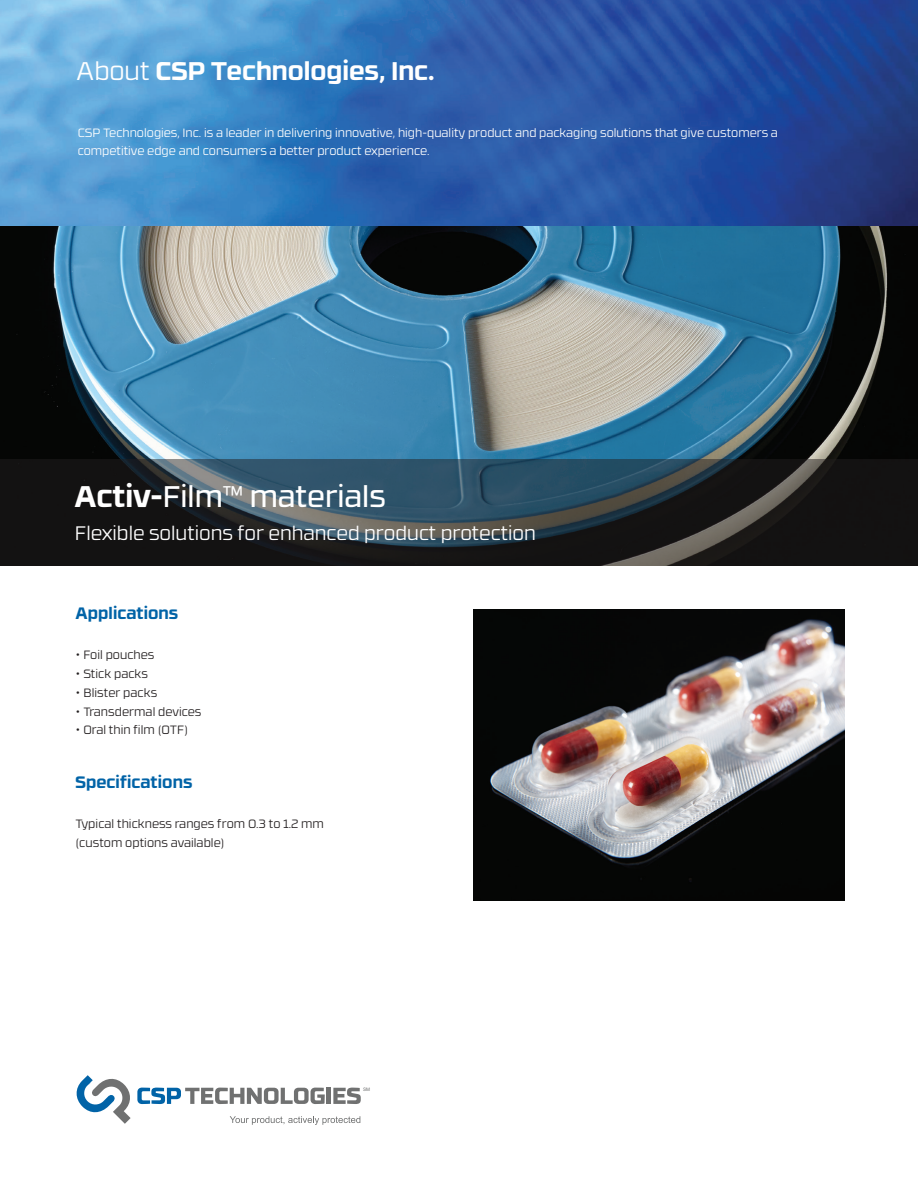
<style>
.page{position:relative;width:918px;height:1188px;background:#fff}
.page>*{position:absolute;margin:0;border:0;box-sizing:border-box;transform-origin:0 0}
.t1{font:29.85px "RB No 3.1";color:#fff}
.t2{font:700 25.5px "RB No 3.1";color:#fff}
.t3{font:300 19.5px "RB No 3.1";color:#fff}
.t4{font:700 16.5px "RB No 3.1";letter-spacing:.005em;color:#0163a7}
.t5{font:300 12px/18px "RB No 3.1";color:#fff}
.t6{font:300 12px/18.8px "RB No 3.1";letter-spacing:.005em;color:#231f20}
.t7{font:4.8px "Arial";color:#707171}
.s1{font-weight:300}
.s2{font-weight:700}
</style>
<div class="page">
<svg style="left:77px;top:1075px;width:284px;height:50px"></svg>
<img style="left:0;top:0;width:918px;height:459px">
<svg style="left:0;top:459px;width:918px;height:107px;background:#262e34"></svg>
<img style="left:473px;top:609px;width:372px;height:291px">
<h2 class="t2" style="left:76px;top:51px;width:360px"><span class="s1">About</span> CSP Technologies, Inc.</h2>
<p class="t5" style="left:78px;top:123px;width:702px">CSP Technologies, Inc. is a leader in delivering innovative, high-quality product and packaging solutions that give customers a competitive edge and consumers a better product experience.</p>
<h1 class="t1" style="left:74px;top:474px;width:313px"><span class="s2">Activ-</span>Film™ materials</h1>
<h3 class="t3" style="left:75px;top:519px;width:462px">Flexible solutions for enhanced product protection</h3>
<h3 class="t4" style="left:76px;top:600px;width:104px">Applications</h3>
<p class="t6" style="left:76px;top:645px;width:80px">• Foil pouches</p>
<p class="t6" style="left:76px;top:664px;width:74px">• Stick packs</p>
<p class="t6" style="left:76px;top:683px;width:83px">• Blister packs</p>
<p class="t6" style="left:76px;top:701px;width:127px">• Transdermal devices</p>
<p class="t6" style="left:76px;top:720px;width:114px">• Oral thin film (OTF)</p>
<h3 class="t4" style="left:76px;top:768px;width:118px">Specifications</h3>
<p class="t6" style="left:76px;top:814px;width:250px">Typical thickness ranges from 0.3 to 1.2 mm (custom options available)</p>
<p class="t7" style="left:363px;top:1086px;width:9px">SM</p>
</div>
